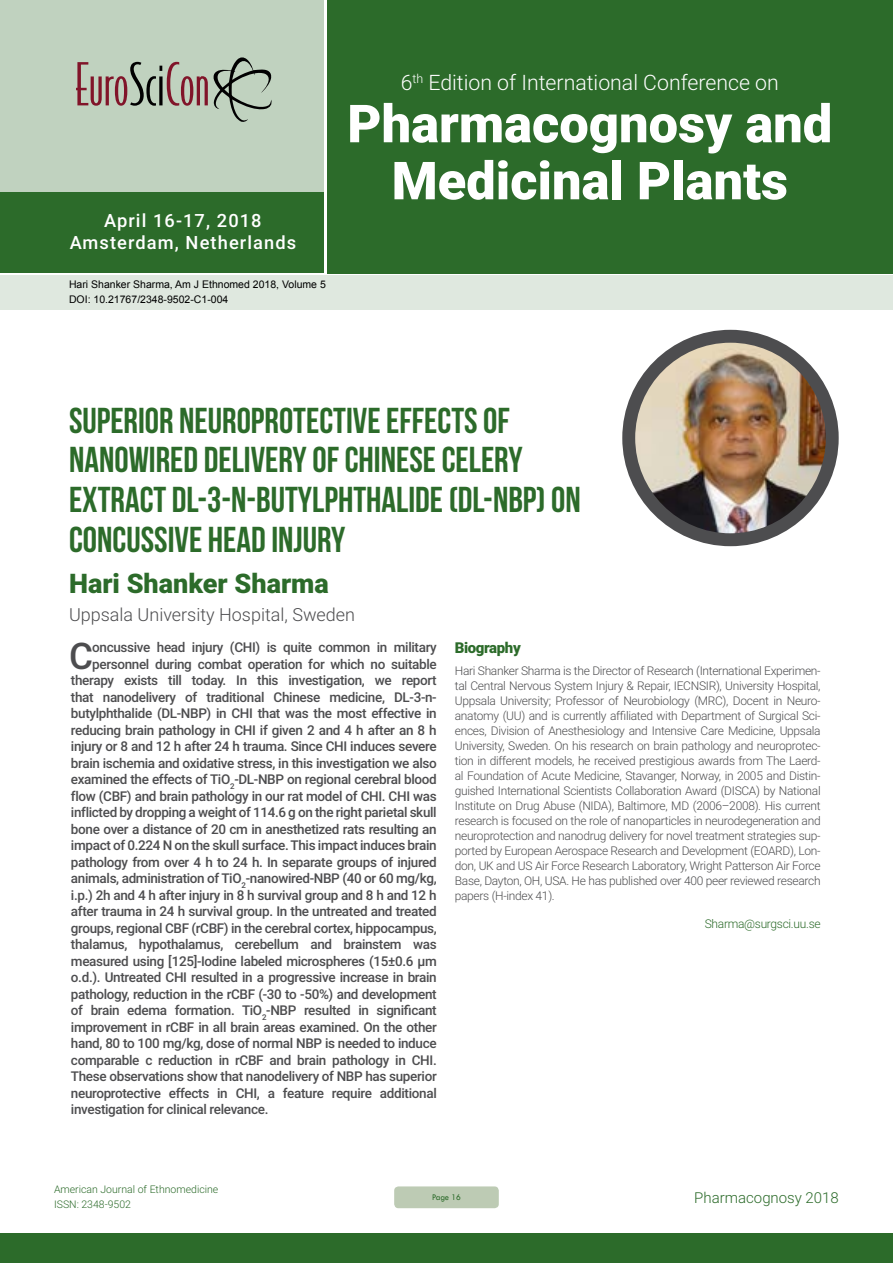
<style>
.page{position:relative;width:893px;height:1263px;background:#fff}
.page>*{position:absolute;margin:0;border:0;box-sizing:border-box;transform-origin:0 0}
.t1{font:900 52.5px/57px "Roboto";color:#fff;text-align:center}
.t2{font:500 36.75px "Roboto";color:#4d4d4f}
.t3{font:36px/39.6px "Bebas Neue";color:#2c6b2a}
.t4{font:900 27px "Roboto";color:#2c6b2a}
.t5{font:300 21.3px "Roboto";color:#fff}
.t6{font:500 18.3px/21.9px "Roboto";letter-spacing:.06em;color:#fff;text-align:center}
.t7{font:300 18px "Roboto";color:#4d4d4f}
.t8{font:300 15px "Roboto";color:#2c6b2a}
.t9{font:900 15px "Roboto";letter-spacing:-.025em;color:#2c6b2a}
.t10{font:500 13.5px "Roboto";letter-spacing:-.025em;color:#4d4d4f}
.t11{font:300 12px/15px "Roboto";letter-spacing:-.025em;color:#4d4d4f;text-align:justify}
.t12{font:300 12px "Roboto";letter-spacing:-.025em;color:#2c6b2a}
.t13{font:10.5px/14.4px "Arial";color:#000}
.t14{font:300 10.5px/15px "Roboto";color:#2c6b2a}
.t15{font:9px "Tw Cen";letter-spacing:-.02em;color:#2c6b2a;scale:.95 1}
</style>
<div class="page">
<div style="left:0;top:0;width:323px;height:193px;background:#c0d2bf"></div>
<div style="left:1px;top:193px;width:323px;height:80px;background:#2c6b2a"></div>
<div style="left:327px;top:0;width:566px;height:273px;background:#2c6b2a"></div>
<div style="left:1px;top:275px;width:892px;height:35px;background:#dfe8df"></div>
<svg style="left:76px;top:57px;width:196px;height:65px"></svg>
<div style="left:0;top:1233px;width:893px;height:30px;background:#2c6b2a"></div>
<div style="left:394px;top:1186px;width:105px;height:22px;background:#bdcbb4;border-radius:4px"></div>
<img style="left:629px;top:336px;width:203px;height:204px;border-radius:102px">
<div style="left:622px;top:330px;width:217px;height:216px;border:13px solid #4d4d4f;border-radius:50%"></div>
<h3 class="t6" style="left:70px;top:209px;width:228px">April 16-17, 2018<br>Amsterdam, Netherlands</h3>
<p class="t13" style="left:69px;top:278px;width:258px">Hari Shanker Sharma, Am J Ethnomed 2018, Volume 5<br>DOI: 10.21767/2348-9502-C1-004</p>
<h3 class="t5" style="left:401px;top:67px;width:380px">6<sup>th</sup> Edition of International Conference on</h3>
<h1 class="t1" style="left:347px;top:93px;width:486px">Pharmacognosy and<br>Medicinal Plants</h1>
<h3 class="t3" style="left:69px;top:400px;width:513px">SUPERIOR NEUROPROTECTIVE EFFECTS OF NANOWIRED DELIVERY OF CHINESE CELERY EXTRACT DL-3-N-BUTYLPHTHALIDE (DL-NBP) ON CONCUSSIVE HEAD INJURY</h3>
<h3 class="t4" style="left:69px;top:565px;width:261px">Hari Shanker Sharma</h3>
<h3 class="t7" style="left:69px;top:602px;width:288px">Uppsala University Hospital, Sweden</h3>
<h2 class="t2" style="left:69px;top:630px;width:25px">C</h2>
<p class="t10" style="left:92px;top:638px;width:346px">oncussive head injury (CHI) is quite common in military</p>
<p class="t10" style="left:92px;top:654px;width:346px">personnel during combat operation for which no suitable</p>
<p class="t10" style="left:71px;top:671px;width:367px">therapy exists till today. In this investigation, we report</p>
<p class="t10" style="left:71px;top:687px;width:367px">that nanodelivery of traditional Chinese medicine, DL-3-n-</p>
<p class="t10" style="left:71px;top:704px;width:367px">butylphthalide (DL-NBP) in CHI that was the most effective in</p>
<p class="t10" style="left:71px;top:720px;width:367px">reducing brain pathology in CHI if given 2 and 4 h after an 8 h</p>
<p class="t10" style="left:71px;top:737px;width:367px">injury or 8 and 12 h after 24 h trauma. Since CHI induces severe</p>
<p class="t10" style="left:71px;top:753px;width:367px">brain ischemia and oxidative stress, in this investigation we also</p>
<p class="t10" style="left:71px;top:770px;width:367px">examined the effects of TiO<sub>2</sub>-DL-NBP on regional cerebral blood</p>
<p class="t10" style="left:71px;top:786px;width:367px">flow (CBF) and brain pathology in our rat model of CHI. CHI was</p>
<p class="t10" style="left:71px;top:803px;width:367px">inflicted by dropping a weight of 114.6 g on the right parietal skull</p>
<p class="t10" style="left:71px;top:819px;width:367px">bone over a distance of 20 cm in anesthetized rats resulting an</p>
<p class="t10" style="left:71px;top:836px;width:367px">impact of 0.224 N on the skull surface. This impact induces brain</p>
<p class="t10" style="left:71px;top:852px;width:367px">pathology from over 4 h to 24 h. In separate groups of injured</p>
<p class="t10" style="left:71px;top:869px;width:367px">animals, administration of TiO<sub>2</sub>-nanowired-NBP (40 or 60 mg/kg,</p>
<p class="t10" style="left:71px;top:885px;width:367px">i.p.) 2h and 4 h after injury in 8 h survival group and 8 h and 12 h</p>
<p class="t10" style="left:71px;top:902px;width:367px">after trauma in 24 h survival group. In the untreated and treated</p>
<p class="t10" style="left:71px;top:918px;width:367px">groups, regional CBF (rCBF) in the cerebral cortex, hippocampus,</p>
<p class="t10" style="left:71px;top:935px;width:367px">thalamus, hypothalamus, cerebellum and brainstem was</p>
<p class="t10" style="left:71px;top:951px;width:367px">measured using [125]-Iodine labeled microspheres (15±0.6 µm</p>
<p class="t10" style="left:71px;top:968px;width:367px">o.d.). Untreated CHI resulted in a progressive increase in brain</p>
<p class="t10" style="left:71px;top:984px;width:367px">pathology, reduction in the rCBF (-30 to -50%) and development</p>
<p class="t10" style="left:71px;top:1001px;width:367px">of brain edema formation. TiO<sub>2</sub>-NBP resulted in significant</p>
<p class="t10" style="left:71px;top:1017px;width:367px">improvement in rCBF in all brain areas examined. On the other</p>
<p class="t10" style="left:71px;top:1034px;width:367px">hand, 80 to 100 mg/kg, dose of normal NBP is needed to induce</p>
<p class="t10" style="left:71px;top:1050px;width:367px">comparable c reduction in rCBF and brain pathology in CHI.</p>
<p class="t10" style="left:71px;top:1067px;width:367px">These observations show that nanodelivery of NBP has superior</p>
<p class="t10" style="left:71px;top:1083px;width:367px">neuroprotective effects in CHI, a feature require additional</p>
<p class="t10" style="left:71px;top:1100px;width:199px">investigation for clinical relevance.</p>
<p class="t9" style="left:455px;top:637px;width:67px">Biography</p>
<p class="t11" style="left:455px;top:662px;width:367px">Hari Shanker Sharma is the Director of Research (International Experimen&shy;tal Central Nervous System Injury &amp; Repair, IECNSIR), University Hospital, Uppsala University; Professor of Neurobiology (MRC), Docent in Neuro&shy;anatomy (UU) and is currently affiliated with Department of Surgical Sci&shy;ences, Division of Anesthesiology and Intensive Care Medicine, Uppsala University, Sweden. On his research on brain pathology and neuroprotec&shy;tion in different models, he received prestigious awards from The Laerd&shy;al Foundation of Acute Medicine, Stavanger, Norway, in 2005 and Distin&shy;guished International Scientists Collaboration Award (DISCA) by National Institute on Drug Abuse (NIDA), Baltimore, MD (2006–2008). His current research is focused on the role of nanoparticles in neurodegeneration and neuroprotection and nanodrug delivery for novel treatment strategies sup&shy;ported by European Aerospace Research and Development (EOARD), Lon&shy;don, UK and US Air Force Research Laboratory, Wright Patterson Air Force Base, Dayton, OH, USA. He has published over 400 peer reviewed research papers (H-index 41).</p>
<p class="t12" style="left:705px;top:915px;width:117px">Sharma@surgsci.uu.se</p>
<p class="t14" style="left:54px;top:1181px;width:166px">American Journal of Ethnomedicine<br>ISSN: 2348-9502</p>
<p class="t15" style="left:432px;top:1192px;width:32px">Page 16</p>
<p class="t8" style="left:694px;top:1187px;width:146px">Pharmacognosy 2018</p>
</div>
